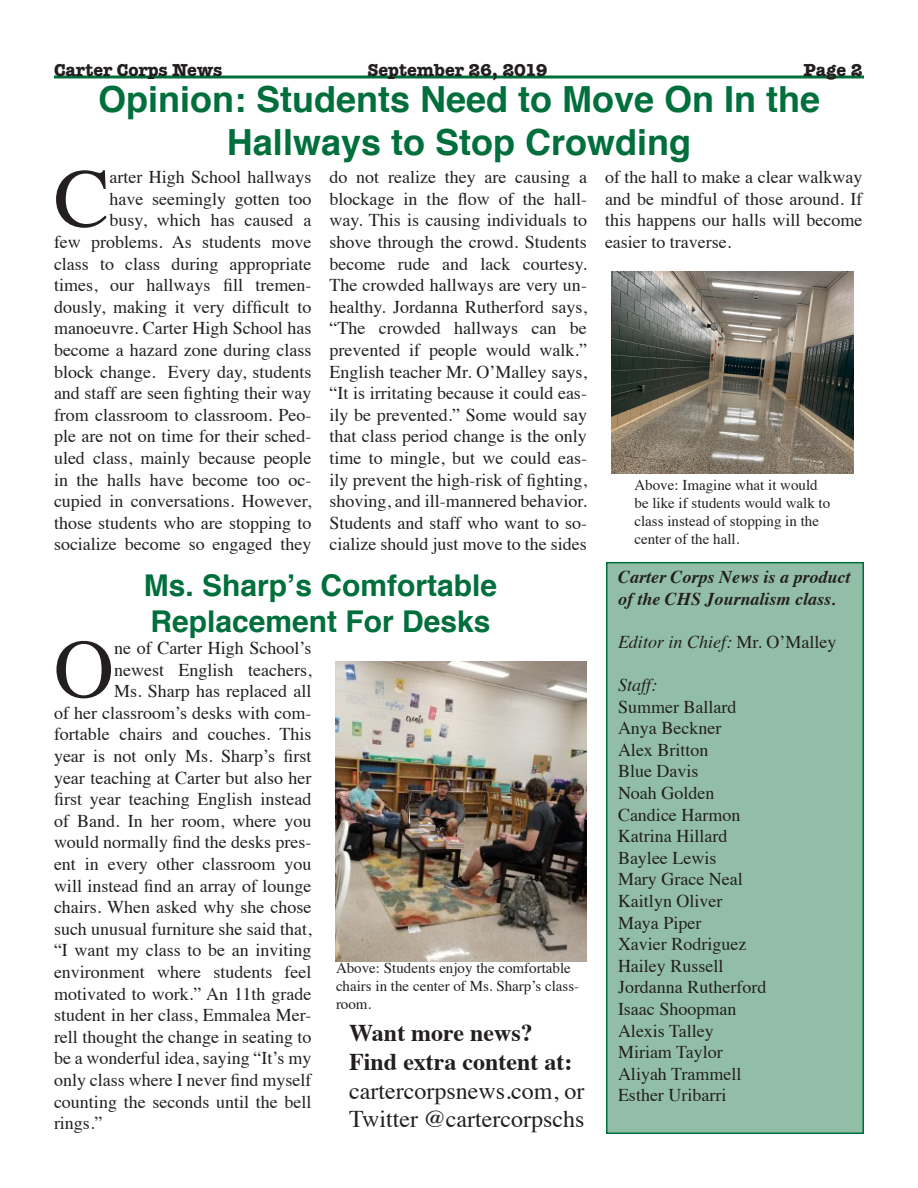
<style>
.page{position:relative;width:918px;height:1188px;background:#fff}
.page>*{position:absolute;margin:0;border:0;box-sizing:border-box;transform-origin:0 0}
.t1{font:83.25px "Times";color:#231f20}
.t2{font:700 36px "Helvetica";color:#006f3c}
.t3{font:700 30px/36px "Helvetica";color:#006f3c}
.t4{font:24px/28.8px "Times";color:#231f20}
.t5{font:700 24px/28.8px "Times";color:#231f20}
.t6{font:18px/21.6px "Times";color:#231f20;text-align:justify}
.t7{font:italic 700 18px/21.6px "Times";color:#231f20}
.t8{font:700 18px "American Typewriter";color:#231f20}
.t9{font:italic 18px "Times";color:#231f20}
.t10{font:15px/18px "Times";color:#231f20}
.s1{font-style:normal}
</style>
<div class="page">
<hr style="left:54px;top:75px;width:810px;height:3px;background:#006f3c">
<div style="left:606px;top:562px;width:258px;height:572px;background:#92bea7;border:2px solid #006f3c"></div>
<img style="left:335px;top:662px;width:252px;height:300px">
<img style="left:611px;top:271px;width:242px;height:203px">
<p class="t8" style="left:54px;top:54px;width:170px">Carter Corps News</p>
<p class="t8" style="left:367px;top:54px;width:182px">September 26, 2019</p>
<p class="t8" style="left:804px;top:54px;width:61px">Page 2</p>
<p class="t2" style="left:98px;top:70px;width:724px">Opinion: Students Need to Move On In the</p>
<p class="t2" style="left:227px;top:114px;width:466px">Hallways to Stop Crowding</p>
<p class="t1" style="left:54px;top:121px;width:57px">C</p>
<p class="t6" style="left:54px;top:165px;width:259px;text-align:right">arter High School hallways<br>have seemingly gotten too<br>busy, which has caused a<br>few problems. As students move class to class during appropriate times, our hallways fill tremen&shy;dously, making it very difficult to manoeuvre. Carter High School has become a hazard zone during class block change. Every day, students and staff are seen fighting their way from classroom to classroom. Peo&shy;ple are not on time for their sched&shy;uled class, mainly because people in the halls have become too oc&shy;cupied in conversations. However, those students who are stopping to socialize become so engaged they</p>
<p class="t6" style="left:330px;top:165px;width:259px">do not realize they are causing a blockage in the flow of the hall&shy;way. This is causing individuals to shove through the crowd. Students become rude and lack courtesy.<br>The crowded hallways are very un&shy;healthy. Jordanna Rutherford says, “The crowded hallways can be prevented if people would walk.” English teacher Mr. O’Malley says, “It is irritating because it could eas&shy;ily be prevented.” Some would say that class period change is the only time to mingle, but we could eas&shy;ily prevent the high-risk of fighting, shoving, and ill-mannered behavior.<br>Students and staff who want to so&shy;cialize should just move to the sides</p>
<p class="t6" style="left:605px;top:165px;width:259px">of the hall to make a clear walkway and be mindful of those around. If this happens our halls will become easier to traverse.</p>
<p class="t10" style="left:634px;top:474px;width:197px">Above: Imagine what it would be like if students would walk to class instead of stopping in the center of the hall.</p>
<p class="t3" style="left:144px;top:568px;width:355px">Ms. Sharp’s Comfortable<br>Replacement For Desks</p>
<p class="t1" style="left:54px;top:591px;width:62px">O</p>
<p class="t6" style="left:114px;top:636px;width:199px">ne of Carter High School’s</p>
<p class="t6" style="left:114px;top:657px;width:199px">newest English teachers,</p>
<p class="t6" style="left:114px;top:679px;width:199px">Ms. Sharp has replaced all</p>
<p class="t6" style="left:54px;top:700px;width:259px">of her classroom’s desks with com-</p>
<p class="t6" style="left:54px;top:722px;width:259px">fortable chairs and couches. This</p>
<p class="t6" style="left:54px;top:744px;width:259px">year is not only Ms. Sharp’s first</p>
<p class="t6" style="left:54px;top:765px;width:259px">year teaching at Carter but also her</p>
<p class="t6" style="left:54px;top:787px;width:259px">first year teaching English instead</p>
<p class="t6" style="left:54px;top:808px;width:259px">of Band. In her room, where you</p>
<p class="t6" style="left:54px;top:830px;width:259px">would normally find the desks pres-</p>
<p class="t6" style="left:54px;top:852px;width:259px">ent in every other classroom you</p>
<p class="t6" style="left:54px;top:873px;width:259px">will instead find an array of lounge</p>
<p class="t6" style="left:54px;top:895px;width:259px">chairs. When asked why she chose</p>
<p class="t6" style="left:54px;top:916px;width:259px">such unusual furniture she said that,</p>
<p class="t6" style="left:54px;top:938px;width:259px">“I want my class to be an inviting</p>
<p class="t6" style="left:54px;top:960px;width:259px">environment where students feel</p>
<p class="t6" style="left:54px;top:981px;width:259px">motivated to work.” An 11th grade</p>
<p class="t6" style="left:54px;top:1003px;width:259px">student in her class, Emmalea Mer-</p>
<p class="t6" style="left:54px;top:1024px;width:259px">rell thought the change in seating to</p>
<p class="t6" style="left:54px;top:1046px;width:259px">be a wonderful idea, saying “It’s my</p>
<p class="t6" style="left:54px;top:1068px;width:259px">only class where I never find myself</p>
<p class="t6" style="left:54px;top:1089px;width:259px">counting the seconds until the bell</p>
<p class="t6" style="left:54px;top:1111px;width:50px">rings.”</p>
<p class="t10" style="left:336px;top:957px;width:245px">Above: Students enjoy the comfortable chairs in the center of Ms. Sharp’s class&shy;room.</p>
<p class="t5" style="left:349px;top:1016px;width:225px">Want more news?<br>Find extra content at:</p>
<p class="t4" style="left:349px;top:1074px;width:237px">cartercorpsnews.com, or<br>Twitter @cartercorpschs</p>
<p class="t7" style="left:618px;top:564px;width:234px">Carter Corps News is a product of the CHS Journalism class.</p>
<p class="t9" style="left:618px;top:626px;width:220px">Editor in Chief: <span class="s1">Mr. O’Malley</span></p>
<p class="t9" style="left:618px;top:669px;width:41px">Staff:</p>
<p class="t6" style="left:618px;top:694px;width:120px">Summer Ballard</p>
<p class="t6" style="left:618px;top:716px;width:105px">Anya Beckner</p>
<p class="t6" style="left:618px;top:737px;width:92px">Alex Britton</p>
<p class="t6" style="left:618px;top:759px;width:82px">Blue Davis</p>
<p class="t6" style="left:618px;top:781px;width:98px">Noah Golden</p>
<p class="t6" style="left:618px;top:802px;width:124px">Candice Harmon</p>
<p class="t6" style="left:618px;top:824px;width:111px">Katrina Hillard</p>
<p class="t6" style="left:618px;top:845px;width:100px">Baylee Lewis</p>
<p class="t6" style="left:618px;top:867px;width:126px">Mary Grace Neal</p>
<p class="t6" style="left:618px;top:889px;width:106px">Kaitlyn Oliver</p>
<p class="t6" style="left:618px;top:910px;width:85px">Maya Piper</p>
<p class="t6" style="left:618px;top:932px;width:130px">Xavier Rodriguez</p>
<p class="t6" style="left:618px;top:953px;width:107px">Hailey Russell</p>
<p class="t6" style="left:618px;top:975px;width:150px">Jordanna Rutherford</p>
<p class="t6" style="left:618px;top:997px;width:120px">Isaac Shoopman</p>
<p class="t6" style="left:618px;top:1018px;width:97px">Alexis Talley</p>
<p class="t6" style="left:618px;top:1040px;width:106px">Miriam Taylor</p>
<p class="t6" style="left:618px;top:1061px;width:125px">Aliyah Trammell</p>
<p class="t6" style="left:618px;top:1083px;width:110px">Esther Uribarri</p>
</div>
